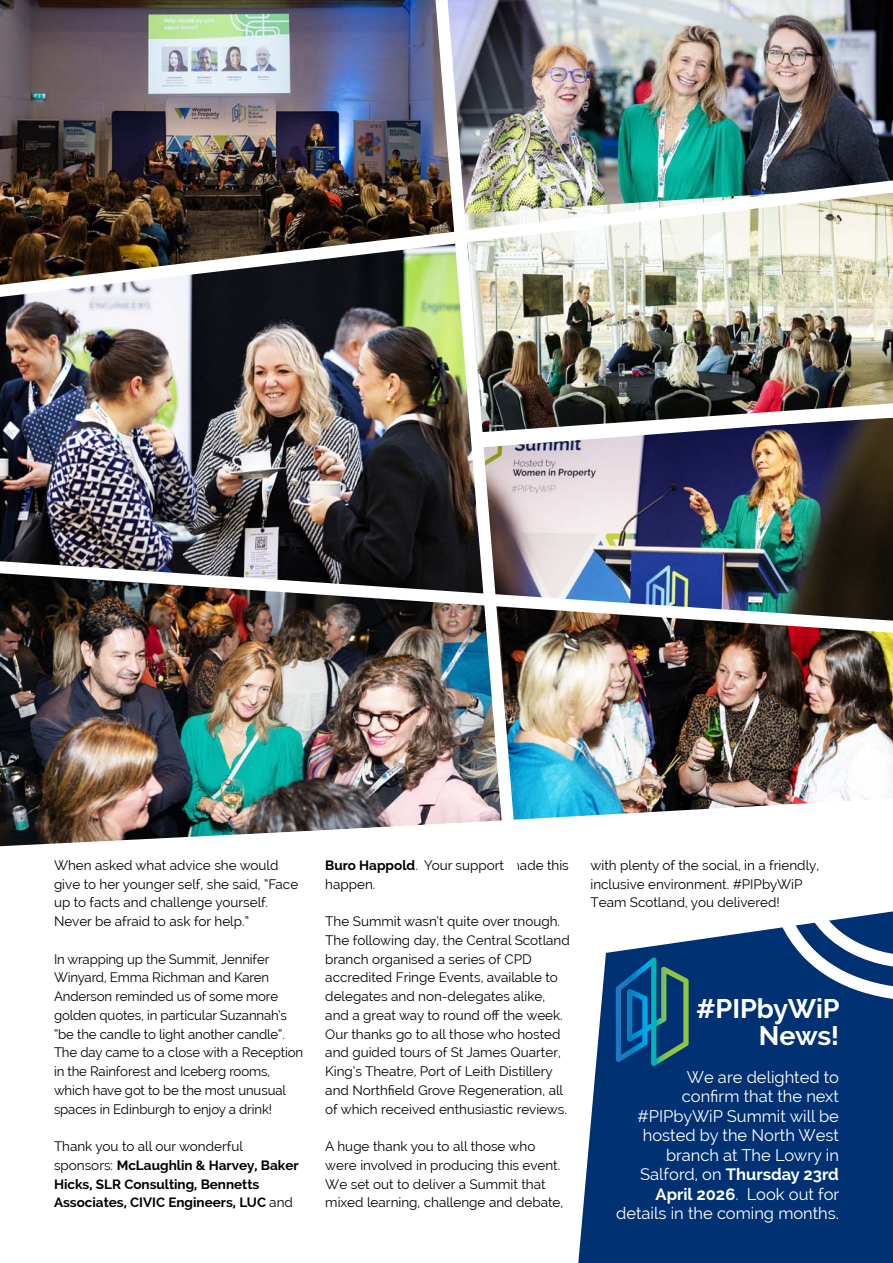
<style>
.page{position:relative;width:893px;height:1263px;background:#fff}
.page>*{position:absolute;margin:0;border:0;box-sizing:border-box;transform-origin:0 0}
.t1{font:700 27px/27px "Raleway";color:#fff;text-align:right}
.t2{font:16.5px/19.5px "Raleway";color:#fff;text-align:right}
.t3{font:13.5px/18.8px "Raleway";color:#000}
.t4{font:700 13.5px/18.8px "Raleway";color:#000}
.s1{font-weight:400}
.s2{font-weight:700}
</style>
<div class="page">
<svg style="left:578px;top:930px;width:315px;height:333px;background:#1b4882"></svg>
<div style="left:764px;top:927px;width:74px;height:287px;background:#003273"></div>
<svg style="left:795px;top:911px;width:98px;height:300px;background:#1c4882"></svg>
<img style="left:528px;top:0;width:365px;height:156px">
<img style="left:528px;top:318px;width:365px;height:67px">
<img style="left:0;top:0;width:425px;height:156px">
<img style="left:0;top:318px;width:425px;height:233px">
<img style="left:528px;top:455px;width:365px;height:96px">
<img style="left:528px;top:385px;width:365px;height:70px">
<img style="left:0;top:642px;width:425px;height:146px">
<img style="left:528px;top:642px;width:365px;height:146px">
<img style="left:425px;top:0;width:103px;height:788px">
<img style="left:0;top:156px;width:893px;height:162px">
<img style="left:0;top:551px;width:893px;height:91px">
<img style="left:0;top:788px;width:893px;height:59px">
<svg style="left:616px;top:957px;width:73px;height:110px;background:#115b82"></svg>
<p class="t3" style="left:54px;top:856px;width:246px">When asked what advice she would give to her younger self, she said, “Face up to facts and challenge yourself.<br>Never be afraid to ask for help.”</p>
<p class="t3" style="left:54px;top:949px;width:251px">In wrapping up the Summit, Jennifer Winyard, Emma Richman and Karen Anderson reminded us of some more golden quotes, in particular Suzannah’s “be the candle to light another candle”.<br>The day came to a close with a Reception in the Rainforest and Iceberg rooms, which have got to be the most unusual spaces in Edinburgh to enjoy a drink!</p>
<p class="t4" style="left:54px;top:1137px;width:246px"><span class="s1">Thank you to all our wonderful sponsors:</span> McLaughlin &amp; Harvey, Baker Hicks, SLR Consulting, Bennetts Associates, CIVIC Engineers, LUC <span class="s1">and</span></p>
<p class="t3" style="left:325px;top:856px;width:245px"><span class="s2">Buro Happold</span>. Your support made this happen.</p>
<p class="t3" style="left:325px;top:912px;width:246px">The Summit wasn’t quite over though.<br>The following day, the Central Scotland branch organised a series of CPD accredited Fringe Events, available to delegates and non-delegates alike, and a great way to round off the week.<br>Our thanks go to all those who hosted and guided tours of St James Quarter, King’s Theatre, Port of Leith Distillery and Northfield Grove Regeneration, all of which received enthusiastic reviews.</p>
<p class="t3" style="left:325px;top:1137px;width:239px">A huge thank you to all those who were involved in producing this event.<br>We set out to deliver a Summit that mixed learning, challenge and debate,</p>
<p class="t3" style="left:590px;top:856px;width:230px">with plenty of the social, in a friendly, inclusive environment. #PIPbyWiP<br>Team Scotland, you delivered!</p>
<h1 class="t1" style="left:696px;top:995px;width:145px">#PIPbyWiP<br>News!</h1>
<p class="t2" style="left:616px;top:1067px;width:225px">We are delighted to<br>confirm that the next #PIPbyWiP Summit will be hosted by the North West branch at The Lowry in<br>Salford, on <span class="s2">Thursday 23rd<br>April 2026</span>. Look out for details in the coming months.</p>
</div>
